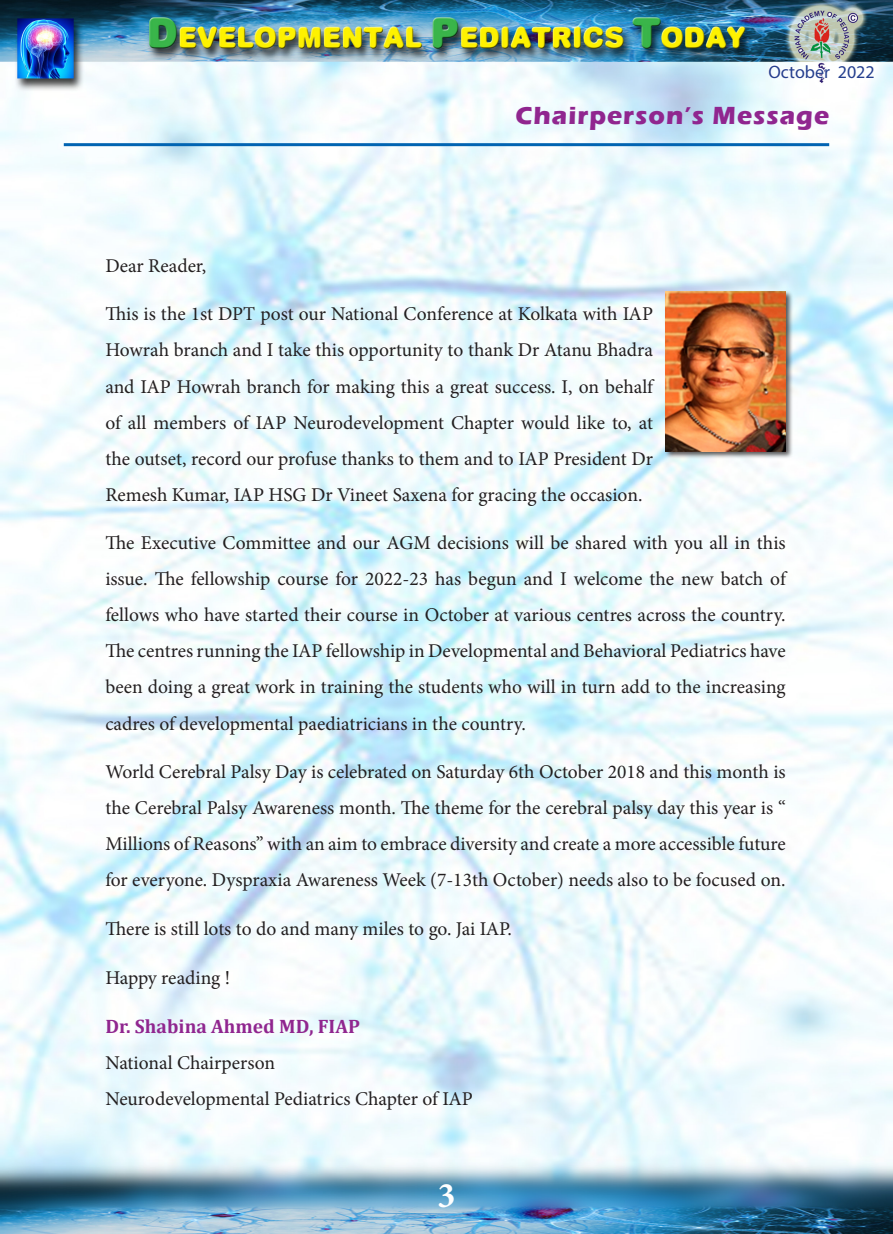
<style>
.page{position:relative;width:893px;height:1234px;background:#fff}
.page>*{position:absolute;margin:0;border:0;box-sizing:border-box;transform-origin:0 0}
.t1{font:700 36px "Minion Pro";color:#fff}
.t2{font:700 25.5px "Eras ITC";letter-spacing:.04em;color:#90268f}
.t3{font:19.5px/36px "Minion Pro";color:#231f20;text-align:justify}
.t4{font:18px "Myriad Pro";color:#253f8e}
.s1{font-family:"Cambria";font-weight:700;color:#90268f}
</style>
<div class="page">
<img style="left:0;top:0;width:893px;height:1233px">
<svg style="left:768px;top:63px;width:107px;height:17px"></svg>
<div style="left:664px;top:290px;width:129px;height:169px;background:#231f20;opacity:.75"></div>
<img style="left:666px;top:291px;width:120px;height:160px">
<hr style="left:64px;top:143px;width:765px;height:3px;background:#0164b2">
<p class="t4" style="left:768px;top:60px;width:108px">October 2022</p>
<p class="t2" style="left:515px;top:101px;width:315px">Chairperson’s Message</p>
<p class="t3" style="left:105px;top:247px;width:103px">Dear Reader,</p>
<p class="t3" style="left:105px;top:296px;width:549px">This is the 1st DPT post our National Conference at Kolkata with IAP Howrah branch and I take this opportunity to thank Dr Atanu Bhadra and IAP Howrah branch for making this a great success. I, on behalf of all members of IAP Neurodevelopment Chapter would like to, at the outset, record our profuse thanks to them and to IAP President Dr Remesh Kumar, IAP HSG Dr Vineet Saxena for gracing the occasion.</p>
<p class="t3" style="left:105px;top:525px;width:682px">The Executive Committee and our AGM decisions will be shared with you all in this issue. The fellowship course for 2022-23 has begun and I welcome the new batch of fellows who have started their course in October at various centres across the country.<br>The centres running the IAP fellowship in Developmental and Behavioral Pediatrics have been doing a great work in training the students who will in turn add to the increasing cadres of developmental paediatricians in the country.</p>
<p class="t3" style="left:105px;top:754px;width:682px">World Cerebral Palsy Day is celebrated on Saturday 6th October 2018 and this month is the Cerebral Palsy Awareness month. The theme for the cerebral palsy day this year is “ Millions of Reasons” with an aim to embrace diversity and create a more accessible future for everyone. Dyspraxia Awareness Week (7-13th October) needs also to be focused on.</p>
<p class="t3" style="left:105px;top:910px;width:408px">There is still lots to do and many miles to go. Jai IAP.</p>
<p class="t3" style="left:105px;top:959px;width:126px">Happy reading !</p>
<p class="t3" style="left:105px;top:1008px;width:369px;text-align:left"><span class="s1">Dr. Shabina Ahmed MD, FIAP<br></span>National Chairperson<br>Neurodevelopmental Pediatrics Chapter of IAP</p>
<h1 class="t1" style="left:437px;top:1169px;width:19px">3</h1>
</div>
